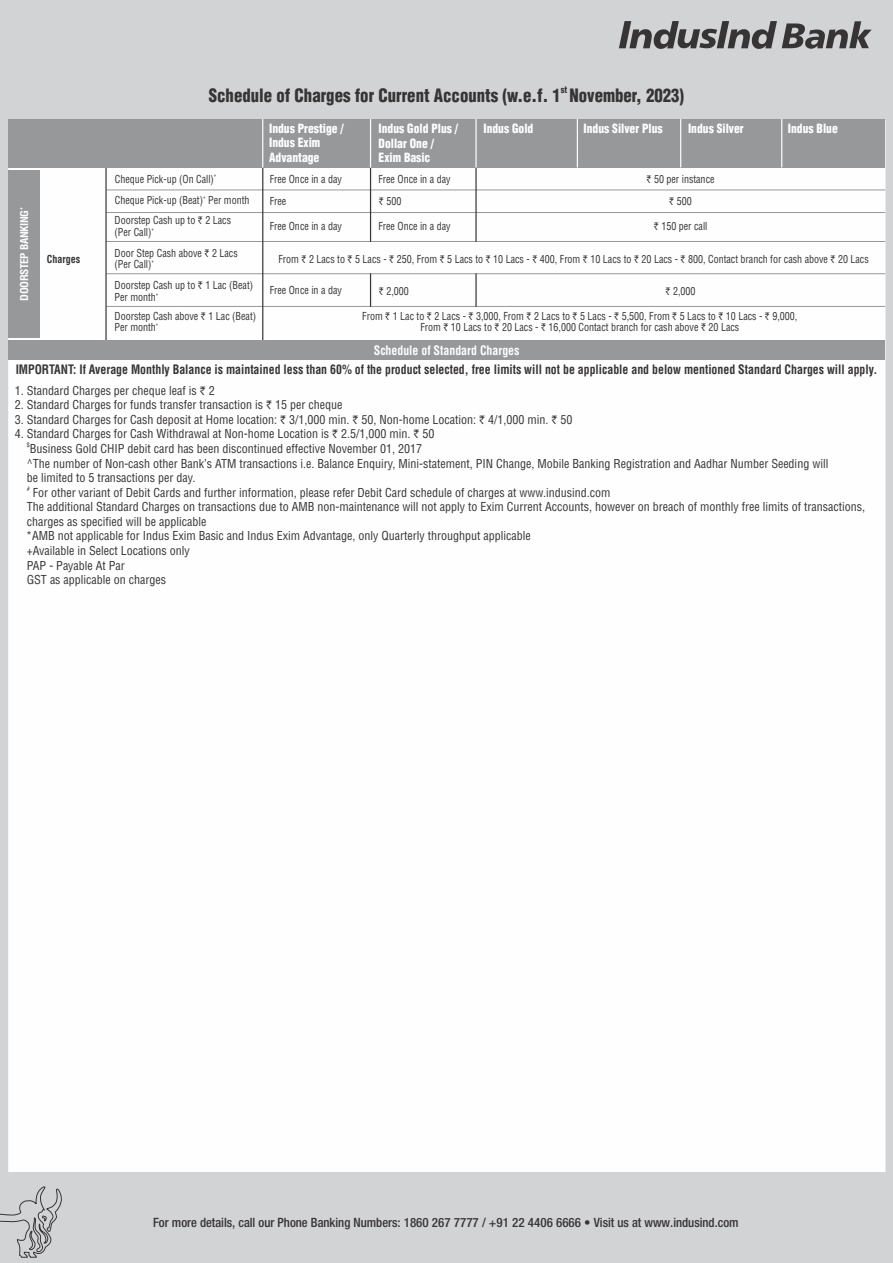
<style>
.page{position:relative;width:893px;height:1263px;background:#d2d3d5}
.page>*{position:absolute;margin:0;border:0;box-sizing:border-box;transform-origin:0 0}
.t1{font:18px "Switzerland Cond Black";color:#373435;scale:.93 1}
.t2{font:12.75px "Switzerland Condensed";color:#373435;scale:.93 1}
.t3{font:12.75px "Heavenetica Cond 6 Med SH";color:#373435}
.t4{font:12.75px "Switzerland Condensed";color:#fefefe;scale:.93 1}
.t5{font:12.45px/14.9px "Switzerland Cond Black";color:#fefefe;scale:.93 1}
.t6{font:12px/14.5px "Switzerland Condensed";color:#373435}
.t7{font:10.8px/22.6px "Switzerland Condensed";color:#373435;text-align:center;scale:.93 1}
.t8{font:10.5px "Switzerland Condensed";letter-spacing:-.04em;color:#fefefe;scale:1.07 1}
.t9{font:9px "Switzerland Cond Black";color:#373435;scale:.93 1}
.t10{font:6px "Switzerland Condensed";color:#373435}
.t11{font:5.4px "Switzerland Condensed";color:#373435;scale:.93 1}
.t12{font:5.25px "Switzerland Condensed";color:#fefefe;scale:1.07 1}
.s1{font-family:"Rupee"}
</style>
<div class="page">
<div style="left:8px;top:119px;width:877px;height:1053px;background:#fefefe"></div>
<svg style="left:619px;top:21px;width:253px;height:28px"></svg>
<hr style="left:107px;top:190px;width:778px;height:1px;background:#96989a">
<hr style="left:106px;top:212px;width:779px;height:1px;background:#96989a">
<div style="left:9px;top:170px;width:31px;height:168px;background:#96989a"></div>
<hr style="left:106px;top:273px;width:779px;height:1px;background:#96989a">
<hr style="left:106px;top:241px;width:779px;height:1px;background:#96989a">
<hr style="left:106px;top:306px;width:779px;height:1px;background:#96989a">
<hr style="left:370px;top:167px;width:1px;height:75px;background:#373435">
<hr style="left:475px;top:167px;width:2px;height:75px;background:#373435">
<hr style="left:475px;top:273px;width:2px;height:34px;background:#373435">
<hr style="left:370px;top:273px;width:1px;height:34px;background:#373435">
<hr style="left:105px;top:167px;width:2px;height:173px;background:#373435">
<hr style="left:262px;top:167px;width:1px;height:173px;background:#373435">
<div style="left:9px;top:340px;width:876px;height:19px;background:#96989a"></div>
<div style="left:9px;top:119px;width:876px;height:48px;background:#96989a"></div>
<hr style="left:262px;top:119px;width:1px;height:48px;background:#fefefe">
<hr style="left:370px;top:119px;width:1px;height:48px;background:#fefefe">
<hr style="left:475px;top:119px;width:2px;height:48px;background:#fefefe">
<hr style="left:577px;top:119px;width:1px;height:48px;background:#fefefe">
<hr style="left:680px;top:119px;width:1px;height:48px;background:#fefefe">
<hr style="left:781px;top:119px;width:1px;height:48px;background:#fefefe">
<svg style="left:0;top:1186px;width:62px;height:72px"></svg>
<p class="t9" style="left:561px;top:84px;width:8px">st</p>
<h1 class="t1" style="left:209px;top:84px;width:513px">Schedule of Charges for Current Accounts (w.e.f. 1 November, 2023)</h1>
<p class="t12" style="left:18px;top:210px;width:4px;rotate:-90deg">+</p>
<p class="t8" style="left:18px;top:301px;width:86px;rotate:-90deg">DOORSTEP BANKING</p>
<p class="t7" style="left:47px;top:249px;width:37px">Charges</p>
<p class="t5" style="left:269px;top:122px;width:82px">Indus Prestige /<br>Indus Exim<br>Advantage</p>
<p class="t5" style="left:379px;top:122px;width:87px">Indus Gold Plus /</p>
<p class="t5" style="left:483px;top:122px;width:55px">Indus Gold</p>
<p class="t5" style="left:584px;top:122px;width:87px">Indus Silver Plus</p>
<p class="t5" style="left:688px;top:122px;width:61px">Indus Silver</p>
<p class="t5" style="left:788px;top:122px;width:55px">Indus Blue</p>
<p class="t5" style="left:379px;top:137px;width:61px">Dollar One /<br>Exim Basic</p>
<p class="t7" style="left:115px;top:169px;width:108px">Cheque Pick-up (On Call)</p>
<p class="t7" style="left:270px;top:169px;width:79px">Free Once in a day</p>
<p class="t7" style="left:378px;top:169px;width:79px">Free Once in a day</p>
<p class="t11" style="left:203px;top:194px;width:4px">+</p>
<p class="t7" style="left:646px;top:169px;width:75px"><span class="s1">`</span> 50 per instance <span class="s1">`</span> 500</p>
<p class="t11" style="left:214px;top:172px;width:4px">+</p>
<p class="t7" style="left:115px;top:190px;width:146px">Cheque Pick-up (Beat) Per month</p>
<p class="t7" style="left:270px;top:191px;width:19px">Free</p>
<p class="t7" style="left:379px;top:191px;width:26px"><span class="s1">`</span> 500</p>
<p class="t7" style="left:115px;top:210px;width:127px">Doorstep Cash up to <span class="s1">`</span> 2 Lacs</p>
<p class="t11" style="left:152px;top:225px;width:4px">+</p>
<p class="t7" style="left:270px;top:216px;width:79px">Free Once in a day</p>
<p class="t7" style="left:378px;top:216px;width:79px">Free Once in a day</p>
<p class="t7" style="left:654px;top:216px;width:59px"><span class="s1">`</span> 150 per call</p>
<p class="t7" style="left:115px;top:222px;width:41px">(Per Call)</p>
<p class="t7" style="left:115px;top:243px;width:134px">Door Step Cash above <span class="s1">`</span> 2 Lacs</p>
<p class="t11" style="left:152px;top:258px;width:4px">+</p>
<p class="t7" style="left:115px;top:254px;width:41px">(Per Call)</p>
<p class="t7" style="left:115px;top:275px;width:150px">Doorstep Cash up to <span class="s1">`</span> 1 Lac (Beat)</p>
<p class="t11" style="left:156px;top:290px;width:4px">+</p>
<p class="t7" style="left:115px;top:287px;width:46px">Per month</p>
<p class="t7" style="left:278px;top:249px;width:636px">From <span class="s1">`</span> 2 Lacs to <span class="s1">`</span> 5 Lacs - <span class="s1">`</span> 250, From <span class="s1">`</span> 5 Lacs to <span class="s1">`</span> 10 Lacs - <span class="s1">`</span> 400, From <span class="s1">`</span> 10 Lacs to <span class="s1">`</span> 20 Lacs - <span class="s1">`</span> 800, Contact branch for cash above <span class="s1">`</span> 20 Lacs</p>
<p class="t7" style="left:270px;top:280px;width:79px">Free Once in a day</p>
<p class="t7" style="left:379px;top:281px;width:34px"><span class="s1">`</span> 2,000</p>
<p class="t7" style="left:665px;top:281px;width:34px"><span class="s1">`</span> 2,000</p>
<p class="t7" style="left:115px;top:306px;width:154px">Doorstep Cash above <span class="s1">`</span> 1 Lac (Beat)</p>
<p class="t11" style="left:156px;top:321px;width:4px">+</p>
<p class="t7" style="left:115px;top:317px;width:46px">Per month</p>
<p class="t7" style="left:362px;top:311px;width:469px;line-height:11.7px">From <span class="s1">`</span> 1 Lac to <span class="s1">`</span> 2 Lacs - <span class="s1">`</span> 3,000, From <span class="s1">`</span> 2 Lacs to <span class="s1">`</span> 5 Lacs - <span class="s1">`</span> 5,500, From <span class="s1">`</span> 5 Lacs to <span class="s1">`</span> 10 Lacs - <span class="s1">`</span> 9,000,<br>From <span class="s1">`</span> 10 Lacs to <span class="s1">`</span> 20 Lacs - <span class="s1">`</span> 16,000 Contact branch for cash above <span class="s1">`</span> 20 Lacs</p>
<p class="t4" style="left:374px;top:343px;width:158px">Schedule of Standard Charges</p>
<p class="t2" style="left:16px;top:361px;width:928px">IMPORTANT: If Average Monthly Balance is maintained less than 60% of the product selected, free limits will not be applicable and below mentioned Standard Charges will apply.</p>
<p class="t6" style="left:15px;top:384px;width:201px">1. Standard Charges per cheque leaf is <span class="s1">`</span> 2</p>
<p class="t6" style="left:15px;top:399px;width:329px">2. Standard Charges for funds transfer transaction is <span class="s1">`</span> 15 per cheque</p>
<p class="t6" style="left:15px;top:414px;width:559px">3. Standard Charges for Cash deposit at Home location: <span class="s1">`</span> 3/1,000 min. <span class="s1">`</span> 50, Non-home Location: <span class="s1">`</span> 4/1,000 min. <span class="s1">`</span> 50</p>
<p class="t6" style="left:15px;top:428px;width:421px">4. Standard Charges for Cash Withdrawal at Non-home Location is <span class="s1">`</span> 2.5/1,000 min. <span class="s1">`</span> 50</p>
<p class="t10" style="left:27px;top:441px;width:4px">$</p>
<p class="t6" style="left:27px;top:443px;width:803px">Business Gold CHIP debit card has been discontinued effective November 01, 2017<br>^The number of Non-cash other Bank's ATM transactions i.e. Balance Enquiry, Mini-statement, PIN Change, Mobile Banking Registration and Aadhar Number Seeding will be limited to 5 transactions per day.</p>
<p class="t10" style="left:27px;top:485px;width:4px">#</p>
<p class="t6" style="left:26px;top:486px;width:840px;text-indent:7px">For other variant of Debit Cards and further information, please refer Debit Card schedule of charges at www.indusind.com<br>The additional Standard Charges on transactions due to AMB non-maintenance will not apply to Exim Current Accounts, however on breach of monthly free limits of transactions, charges as specified will be applicable<br>*AMB not applicable for Indus Exim Basic and Indus Exim Advantage, only Quarterly throughput applicable<br>+Available in Select Locations only<br>PAP - Payable At Par<br>GST as applicable on charges</p>
<p class="t3" style="left:153px;top:1214px;width:587px">For more details, call our Phone Banking Numbers: 1860 267 7777 / +91 22 4406 6666 • Visit us at www.indusind.com</p>
</div>
